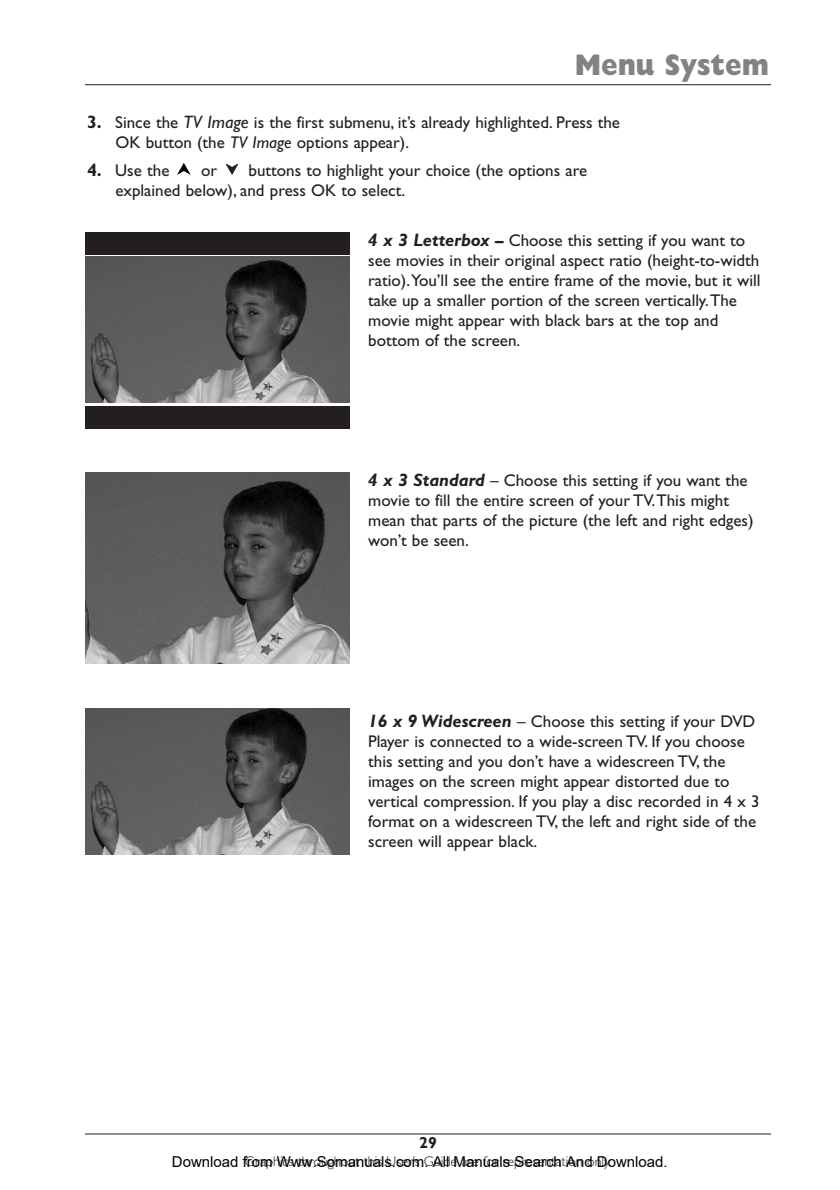
<style>
.page{position:relative;width:840px;height:1190px;background:#fff}
.page>*{position:absolute;margin:0;border:0;box-sizing:border-box;transform-origin:0 0}
.t1{font:800 30px "Gill Sans";color:#808285;scale:.9 1}
.t2{font:17px/20px "Gill Sans";color:#231f20}
.t3{font:700 16px "Gill Sans";color:#231f20}
.t4{font:15px "Arial";color:#000}
.t5{font:300 14px "Gill Sans";color:#231f20}
.s1{font-weight:700;font-size:18px}
.s2{font-style:italic;font-size:18px}
.s3{font-style:italic}
.s4{font-weight:700;font-style:italic;font-size:18px}
.s5{font-weight:700}
</style>
<div class="page">
<hr style="left:85px;top:1134px;width:686px;height:1px;background:#231f20">
<svg style="left:225px;top:164px;width:14px;height:11px"></svg>
<svg style="left:177px;top:163px;width:14px;height:12px"></svg>
<img style="left:85px;top:257px;width:264px;height:146px">
<div style="left:85px;top:232px;width:264px;height:23px;background:#231f20"></div>
<div style="left:85px;top:406px;width:264px;height:23px;background:#231f20"></div>
<img style="left:85px;top:472px;width:264px;height:191px">
<hr style="left:85px;top:84px;width:686px;height:1px;background:#231f20">
<img style="left:85px;top:709px;width:264px;height:145px">
<h1 class="t1" style="left:575px;top:54px;width:217px">Menu System</h1>
<p class="t2" style="left:115px;top:114px;width:506px;text-indent:-28px"><span class="s1">3.</span> Since the <span class="s2">TV Image</span> is the first submenu, it’s already highlighted. Press the<br>OK button (the <span class="s3">TV Image</span> options appear).</p>
<p class="t2" style="left:87px;top:162px;width:84px"><span class="s1">4.</span> Use the</p>
<p class="t2" style="left:201px;top:162px;width:18px">or</p>
<p class="t2" style="left:115px;top:162px;width:473px;text-indent:133px">buttons to highlight your choice (the options are explained below), and press OK to select.</p>
<p class="t2" style="left:368px;top:233px;width:394px"><span class="s4">4 x 3 Letterbox</span> <span class="s5">–</span> Choose this setting if you want to see movies in their original aspect ratio (height-to-width ratio).You’ll see the entire frame of the movie, but it will take up a smaller portion of the screen vertically.The movie might appear with black bars at the top and bottom of the screen.</p>
<p class="t2" style="left:368px;top:473px;width:387px"><span class="s4">4 x 3 Standard</span> – Choose this setting if you want the movie to fill the entire screen of your TV.This might mean that parts of the picture (the left and right edges) won’t be seen.</p>
<p class="t2" style="left:368px;top:713px;width:393px"><span class="s4">16 x 9 Widescreen</span> – Choose this setting if your DVD Player is connected to a wide-screen TV. If you choose this setting and you don’t have a widescreen TV, the images on the screen might appear distorted due to vertical compression. If you play a disc recorded in 4 x 3 format on a widescreen TV, the left and right side of the screen will appear black.</p>
<p class="t3" style="left:419px;top:1137px;width:19px">29</p>
<p class="t5" style="left:245px;top:1156px;width:368px">Graphics throughout this User’s Guide are for representation only.</p>
<p class="t4" style="left:172px;top:1153px;width:497px">Download from Www.Somanuals.com. All Manuals Search And Download.</p>
</div>
